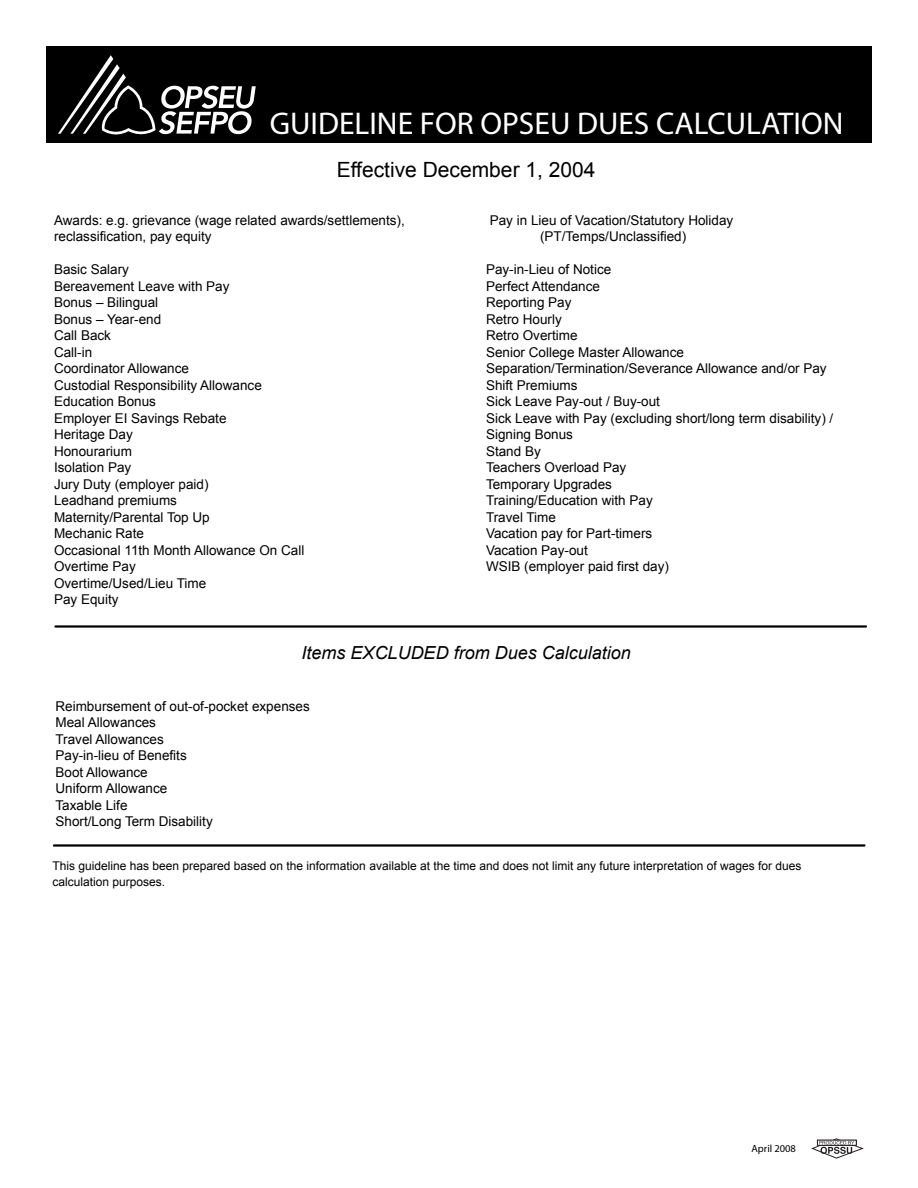
<style>
.page{position:relative;width:918px;height:1188px;background:#fff}
.page>*{position:absolute;margin:0;border:0;box-sizing:border-box;transform-origin:0 0}
.t1{font:31.5px "Myriad";color:#fff}
.t2{font:21px "Arial";color:#000}
.t3{font:italic 18px "Arial";color:#000}
.t4{font:13.5px/16.5px "Arial";color:#000}
.t5{font:12px/16.5px "Arial";color:#000}
.t6{font:10.5px "Myriad";color:#000}
</style>
<div class="page">
<div style="left:47px;top:46px;width:825px;height:97px;background:#000"></div>
<svg style="left:58px;top:55px;width:198px;height:80px"></svg>
<svg style="left:54px;top:625px;width:813px;height:3px;background:#404040"></svg>
<svg style="left:811px;top:1138px;width:53px;height:21px"></svg>
<svg style="left:53px;top:844px;width:813px;height:3px;background:#404040"></svg>
<p class="t1" style="left:270px;top:108px;width:575px">GUIDELINE FOR OPSEU DUES CALCULATION</p>
<p class="t2" style="left:337px;top:156px;width:260px">Effective December 1, 2004</p>
<p class="t4" style="left:54px;top:212px;width:352px">Awards: e.g. grievance (wage related awards/settlements), reclassification, pay equity</p>
<p class="t4" style="left:54px;top:262px;width:252px">Basic Salary<br>Bereavement Leave with Pay<br>Bonus – Bilingual<br>Bonus – Year-end<br>Call Back<br>Call-in<br>Coordinator Allowance<br>Custodial Responsibility Allowance<br>Education Bonus<br>Employer EI Savings Rebate<br>Heritage Day<br>Honourarium<br>Isolation Pay<br>Jury Duty (employer paid)<br>Leadhand premiums<br>Maternity/Parental Top Up<br>Mechanic Rate<br>Occasional 11th Month Allowance On Call<br>Overtime Pay<br>Overtime/Used/Lieu Time<br>Pay Equity</p>
<p class="t4" style="left:490px;top:212px;width:245px;text-align:center">Pay in Lieu of Vacation/Statutory Holiday (PT/Temps/Unclassified)</p>
<p class="t4" style="left:486px;top:262px;width:349px">Pay-in-Lieu of Notice<br>Perfect Attendance<br>Reporting Pay<br>Retro Hourly<br>Retro Overtime<br>Senior College Master Allowance<br>Separation/Termination/Severance Allowance and/or Pay<br>Shift Premiums<br>Sick Leave Pay-out / Buy-out<br>Sick Leave with Pay (excluding short/long term disability) /<br>Signing Bonus<br>Stand By<br>Teachers Overload Pay<br>Temporary Upgrades<br>Training/Education with Pay<br>Travel Time<br>Vacation pay for Part-timers<br>Vacation Pay-out<br>WSIB (employer paid first day)</p>
<p class="t3" style="left:302px;top:642px;width:331px">Items EXCLUDED from Dues Calculation</p>
<p class="t4" style="left:56px;top:698px;width:256px">Reimbursement of out-of-pocket expenses<br>Meal Allowances<br>Travel Allowances<br>Pay-in-lieu of Benefits<br>Boot Allowance<br>Uniform Allowance<br>Taxable Life<br>Short/Long Term Disability</p>
<p class="t5" style="left:52px;top:857px;width:751px">This guideline has been prepared based on the information available at the time and does not limit any future interpretation of wages for dues calculation purposes.</p>
<p class="t6" style="left:752px;top:1143px;width:46px">April 2008</p>
</div>
